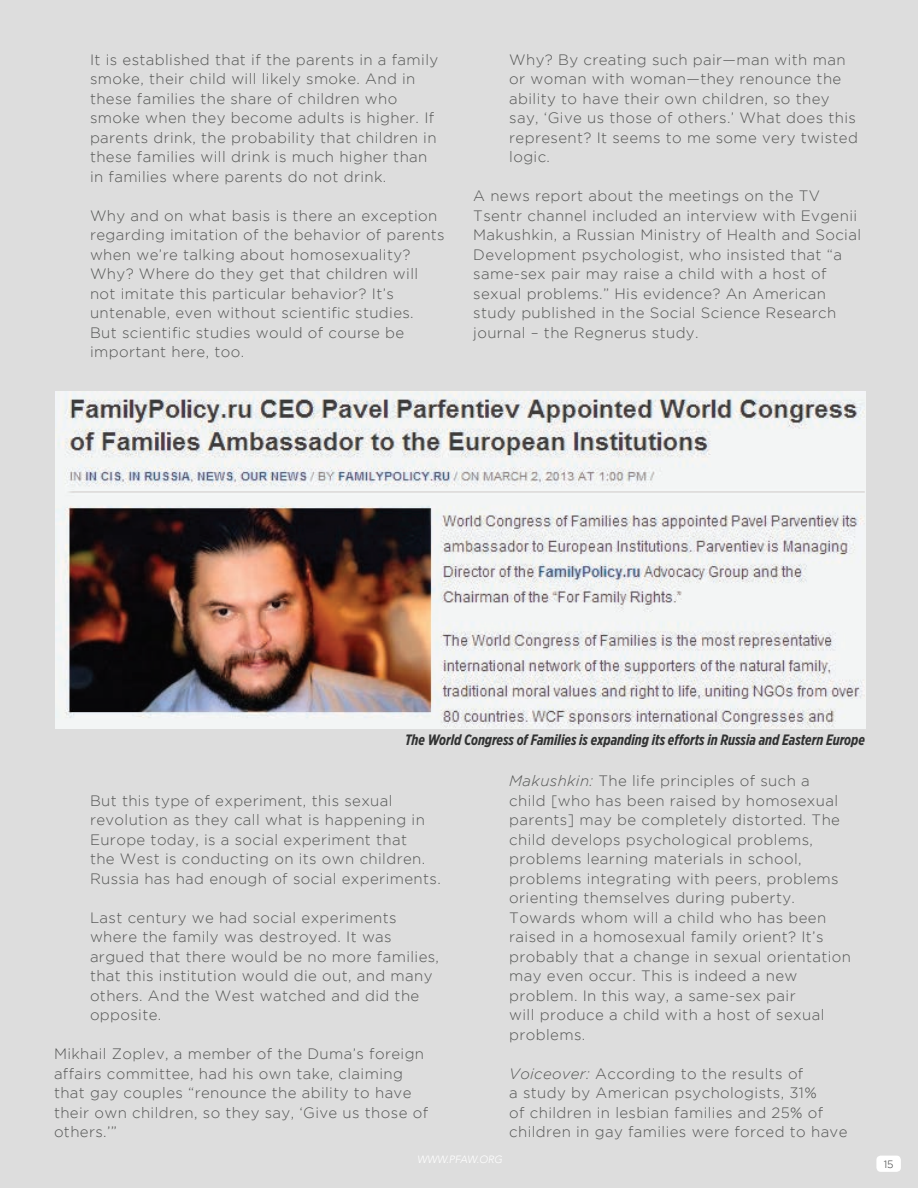
<style>
.page{position:relative;width:918px;height:1188px;background:#ddd}
.page>*{position:absolute;margin:0;border:0;box-sizing:border-box;transform-origin:0 0}
.t1{font:300 15px/19.5px "Gotham";letter-spacing:.025em;color:#545554}
.t2{font:italic 700 15px "Gotham X Narrow";color:#313232}
.t3{font:italic 300 10.5px "Avenir";color:#fff}
.t4{font:300 10.5px "Gotham";color:#313232}
.s1{font-style:italic}
</style>
<div class="page">
<div style="left:876px;top:1156px;width:25px;height:16px;background:#fff;border-radius:4px"></div>
<img style="left:56px;top:392px;width:810px;height:336px">
<p class="t1" style="left:90px;top:50px;width:350px">It is established that if the parents in a family smoke, their child will likely smoke. And in these families the share of children who smoke when they become adults is higher. If parents drink, the probability that children in these families will drink is much higher than in families where parents do not drink.</p>
<p class="t1" style="left:90px;top:206px;width:356px">Why and on what basis is there an exception regarding imitation of the behavior of parents when we’re talking about homosexuality?<br>Why? Where do they get that children will not imitate this particular behavior? It’s untenable, even without scientific studies.<br>But scientific studies would of course be important here, too.</p>
<p class="t1" style="left:509px;top:50px;width:350px">Why? By creating such pair—man with man or woman with woman—they renounce the ability to have their own children, so they say, ‘Give us those of others.’ What does this represent? It seems to me some very twisted logic.</p>
<p class="t1" style="left:473px;top:186px;width:389px">A news report about the meetings on the TV Tsentr channel included an interview with Evgenii Makushkin, a Russian Ministry of Health and Social Development psychologist, who insisted that “a same-sex pair may raise a child with a host of sexual problems.” His evidence? An American study published in the Social Science Research journal – the Regnerus study.</p>
<p class="t2" style="left:405px;top:731px;width:461px">The World Congress of Families is expanding its efforts in Russia and Eastern Europe</p>
<p class="t1" style="left:90px;top:791px;width:352px">But this type of experiment, this sexual revolution as they call what is happening in Europe today, is a social experiment that<br>the West is conducting on its own children.<br>Russia has had enough of social experiments.</p>
<p class="t1" style="left:90px;top:908px;width:351px">Last century we had social experiments where the family was destroyed. It was argued that there would be no more families, that this institution would die out, and many others. And the West watched and did the opposite.</p>
<p class="t1" style="left:54px;top:1044px;width:376px">Mikhail Zoplev, a member of the Duma’s foreign affairs committee, had his own take, claiming that gay couples “renounce the ability to have their own children, so they say, ‘Give us those of others.’”</p>
<p class="t1" style="left:509px;top:771px;width:343px"><span class="s1">Makushkin:</span> The life principles of such a<br>child [who has been raised by homosexual parents] may be completely distorted. The child develops psychological problems, problems learning materials in school, problems integrating with peers, problems orienting themselves during puberty.<br>Towards whom will a child who has been raised in a homosexual family orient? It’s probably that a change in sexual orientation may even occur. This is indeed a new problem. In this way, a same-sex pair<br>will produce a child with a host of sexual problems.</p>
<p class="t1" style="left:509px;top:1064px;width:340px"><span class="s1">Voiceover:</span> According to the results of<br>a study by American psychologists, 31%<br>of children in lesbian families and 25% of children in gay families were forced to have</p>
<p class="t3" style="left:417px;top:1154px;width:87px">WWW.PFAW.ORG</p>
<p class="t4" style="left:884px;top:1158px;width:11px">15</p>
</div>
